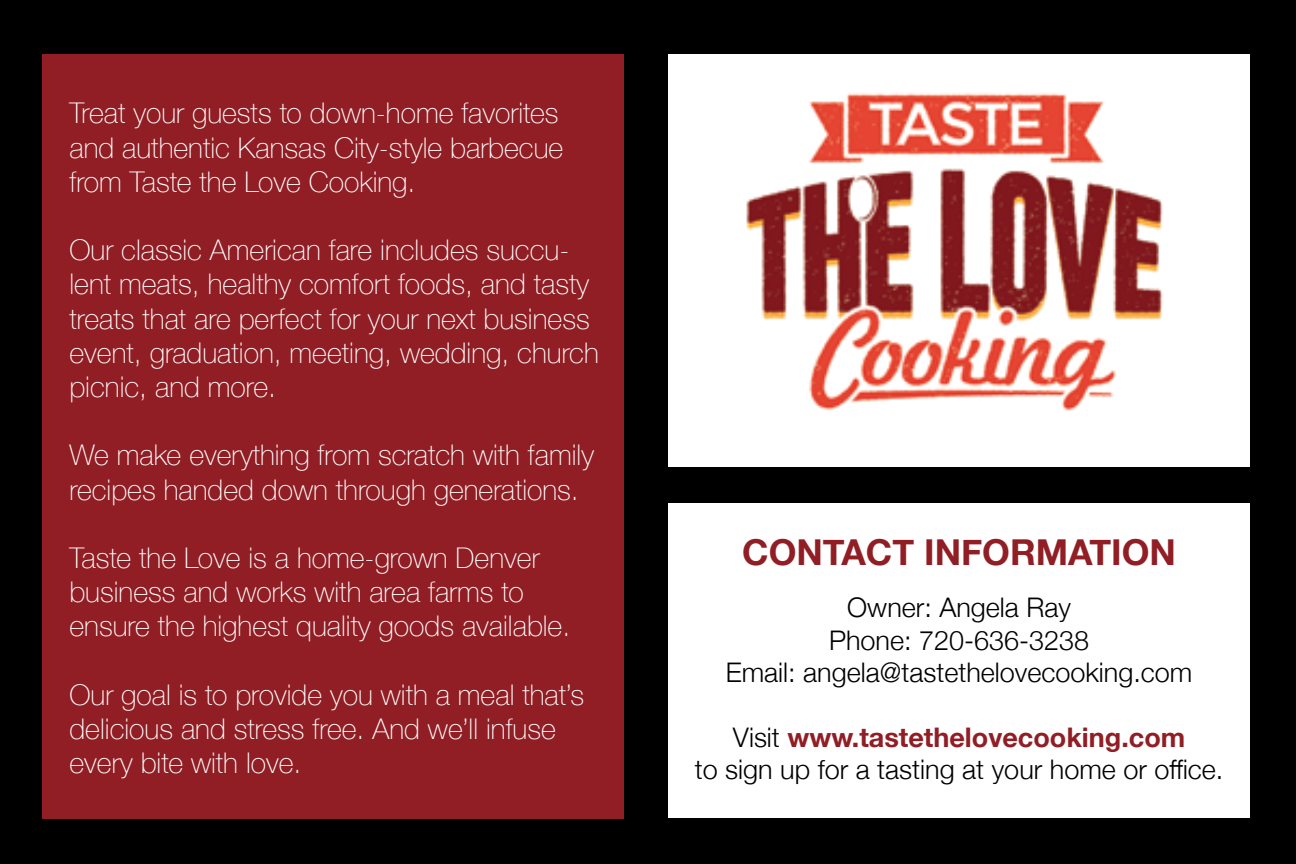
<style>
.page{position:relative;width:1296px;height:864px;background:#000}
.page>*{position:absolute;margin:0;border:0;box-sizing:border-box;transform-origin:0 0}
.t1{font:700 35.7px "Helvetica Neue";color:#911e25}
.t2{font:100 28.5px/34.2px "Helvetica Neue";color:#fff}
.t3{font:300 27px/32.4px "Helvetica Neue";color:#000;text-align:center}
.s1{font-weight:700;color:#911e25}
</style>
<div class="page">
<div style="left:43px;top:54px;width:581px;height:764px;background:#911e25"></div>
<div style="left:668px;top:503px;width:582px;height:315px;background:#fff"></div>
<div style="left:668px;top:54px;width:582px;height:412px;background:#fff"></div>
<img style="left:746px;top:93px;width:417px;height:318px">
<p class="t2" style="left:69px;top:95px;width:495px">Treat your guests to down-home favorites and authentic Kansas City-style barbecue from Taste the Love Cooking.</p>
<p class="t2" style="left:69px;top:232px;width:531px">Our classic American fare includes succu&shy;lent meats, healthy comfort foods, and tasty treats that are perfect for your next business event, graduation, meeting, wedding, church picnic, and more.</p>
<p class="t2" style="left:69px;top:437px;width:526px">We make everything from scratch with family recipes handed down through generations.</p>
<p class="t2" style="left:69px;top:539px;width:502px">Taste the Love is a home-grown Denver business and works with area farms to ensure the highest quality goods available.</p>
<p class="t2" style="left:69px;top:676px;width:516px">Our goal is to provide you with a meal that’s delicious and stress free. And we’ll infuse every bite with love.</p>
<p class="t1" style="left:742px;top:525px;width:435px">CONTACT INFORMATION</p>
<p class="t3" style="left:726px;top:589px;width:468px">Owner: Angela Ray<br>Phone: 720-636-3238<br>Email: angela@tastethelovecooking.com</p>
<p class="t3" style="left:695px;top:719px;width:530px">Visit <span class="s1">www.tastethelovecooking.com<br></span>to sign up for a tasting at your home or office.</p>
</div>
